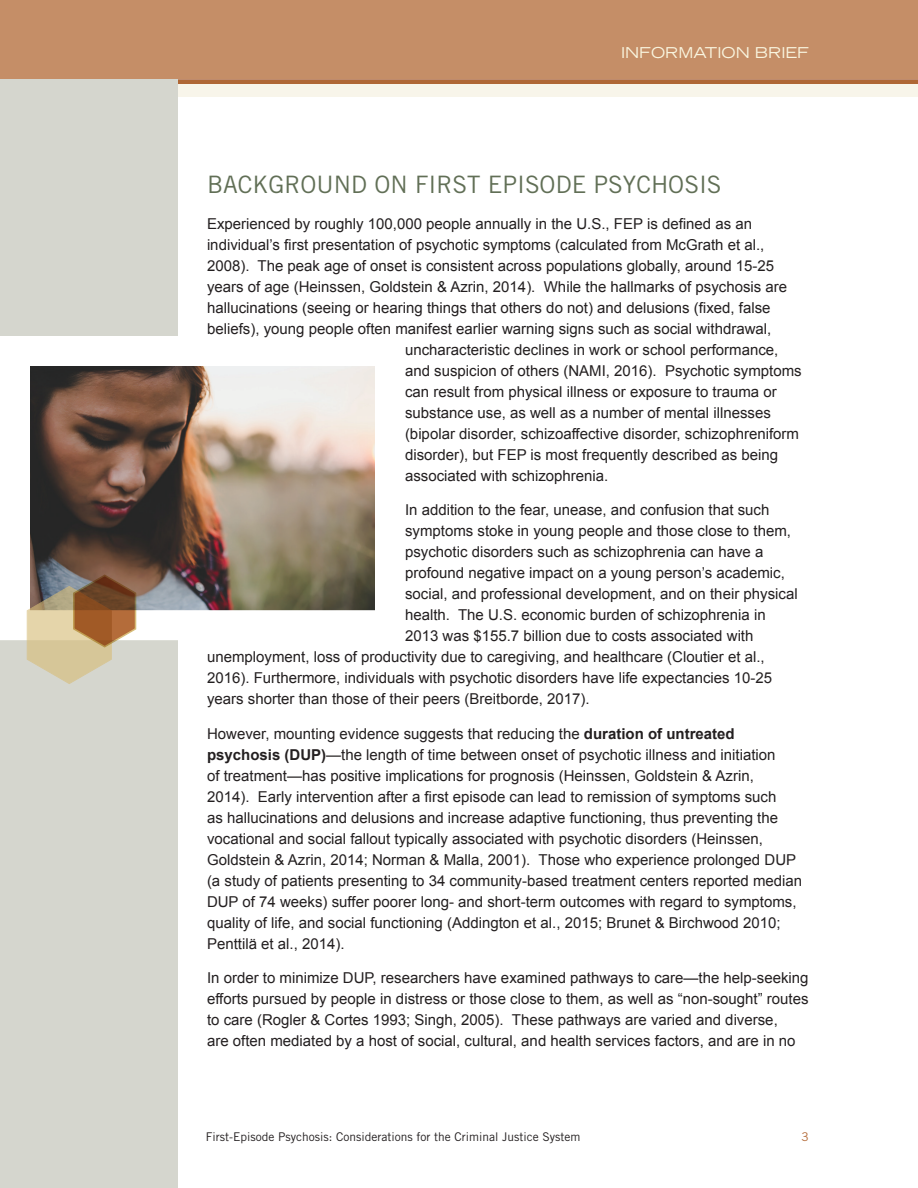
<style>
.page{position:relative;width:918px;height:1188px;background:#fff}
.page>*{position:absolute;margin:0;border:0;box-sizing:border-box;transform-origin:0 0}
.t1{font:24px "Trade Gothic LT Std";color:#616f56}
.t2{font:15px/21px "Arial";color:#231f20}
.t3{font:expanded 15px "Trade Gothic LT Std";color:#f9f5df}
.t4{font:12px "Trade Gothic LT Std";color:#231f20}
.t5{font:12px "Trade Gothic LT Std";color:#b46c3a}
.s1{font-weight:700}
</style>
<div class="page">
<div style="left:0;top:0;width:918px;height:80px;background:#c58e67"></div>
<div style="left:177px;top:80px;width:741px;height:16px;background:#f8f5ea"></div>
<hr style="left:178px;top:80px;width:740px;height:4px;background:#b46c3a">
<div style="left:0;top:79px;width:178px;height:1109px;background:#d5d6ce"></div>
<img style="left:31px;top:367px;width:343px;height:242px">
<div style="left:0;top:336px;width:405px;height:304px;border:30px solid #fff"></div>
<svg style="left:27px;top:574px;width:110px;height:110px"></svg>
<p class="t3" style="left:621px;top:42px;width:189px">INFORMATION BRIEF</p>
<h2 class="t1" style="left:207px;top:170px;width:516px">BACKGROUND ON FIRST EPISODE PSYCHOSIS</h2>
<p class="t2" style="left:207px;top:213px;width:547px">Experienced by roughly 100,000 people annually in the U.S., FEP is defined as an</p>
<p class="t2" style="left:207px;top:234px;width:559px">individual’s first presentation of psychotic symptoms (calculated from McGrath et al.,</p>
<p class="t2" style="left:207px;top:255px;width:569px">2008). The peak age of onset is consistent across populations globally, around 15-25</p>
<p class="t2" style="left:207px;top:276px;width:582px">years of age (Heinssen, Goldstein &amp; Azrin, 2014). While the hallmarks of psychosis are</p>
<p class="t2" style="left:207px;top:297px;width:565px">hallucinations (seeing or hearing things that others do not) and delusions (fixed, false</p>
<p class="t2" style="left:207px;top:318px;width:566px">beliefs), young people often manifest earlier warning signs such as social withdrawal,</p>
<p class="t2" style="left:405px;top:339px;width:375px">uncharacteristic declines in work or school performance,</p>
<p class="t2" style="left:405px;top:360px;width:398px">and suspicion of others (NAMI, 2016). Psychotic symptoms</p>
<p class="t2" style="left:405px;top:381px;width:373px">can result from physical illness or exposure to trauma or</p>
<p class="t2" style="left:405px;top:402px;width:367px">substance use, as well as a number of mental illnesses</p>
<p class="t2" style="left:405px;top:423px;width:396px">(bipolar disorder, schizoaffective disorder, schizophreniform</p>
<p class="t2" style="left:405px;top:444px;width:375px">disorder), but FEP is most frequently described as being</p>
<p class="t2" style="left:405px;top:465px;width:205px">associated with schizophrenia.</p>
<p class="t2" style="left:405px;top:500px;width:366px">In addition to the fear, unease, and confusion that such</p>
<p class="t2" style="left:405px;top:521px;width:388px">symptoms stoke in young people and those close to them,</p>
<p class="t2" style="left:405px;top:542px;width:360px">psychotic disorders such as schizophrenia can have a</p>
<p class="t2" style="left:405px;top:563px;width:381px">profound negative impact on a young person’s academic,</p>
<p class="t2" style="left:405px;top:584px;width:394px">social, and professional development, and on their physical</p>
<p class="t2" style="left:405px;top:605px;width:362px">health. The U.S. economic burden of schizophrenia in</p>
<p class="t2" style="left:405px;top:626px;width:350px">2013 was $155.7 billion due to costs associated with</p>
<p class="t2" style="left:207px;top:647px;width:559px">unemployment, loss of productivity due to caregiving, and healthcare (Cloutier et al.,</p>
<p class="t2" style="left:207px;top:668px;width:567px">2016). Furthermore, individuals with psychotic disorders have life expectancies 10-25</p>
<p class="t2" style="left:207px;top:689px;width:384px">years shorter than those of their peers (Breitborde, 2017).</p>
<p class="t2" style="left:207px;top:723px;width:597px">However, mounting evidence suggests that reducing the <span class="s1">duration of untreated psychosis (DUP)</span>—the length of time between onset of psychotic illness and initiation<br>of treatment—has positive implications for prognosis (Heinssen, Goldstein &amp; Azrin,<br>2014). Early intervention after a first episode can lead to remission of symptoms such<br>as hallucinations and delusions and increase adaptive functioning, thus preventing the vocational and social fallout typically associated with psychotic disorders (Heinssen, Goldstein &amp; Azrin, 2014; Norman &amp; Malla, 2001). Those who experience prolonged DUP (a study of patients presenting to 34 community-based treatment centers reported median DUP of 74 weeks) suffer poorer long- and short-term outcomes with regard to symptoms, quality of life, and social functioning (Addington et al., 2015; Brunet &amp; Birchwood 2010; Penttilä et al., 2014).</p>
<p class="t2" style="left:207px;top:968px;width:603px">In order to minimize DUP, researchers have examined pathways to care—the help-seeking efforts pursued by people in distress or those close to them, as well as “non-sought” routes to care (Rogler &amp; Cortes 1993; Singh, 2005). These pathways are varied and diverse,<br>are often mediated by a host of social, cultural, and health services factors, and are in no</p>
<p class="t4" style="left:206px;top:1130px;width:376px">First-Episode Psychosis: Considerations for the Criminal Justice System</p>
<p class="t5" style="left:801px;top:1130px;width:9px">3</p>
</div>
